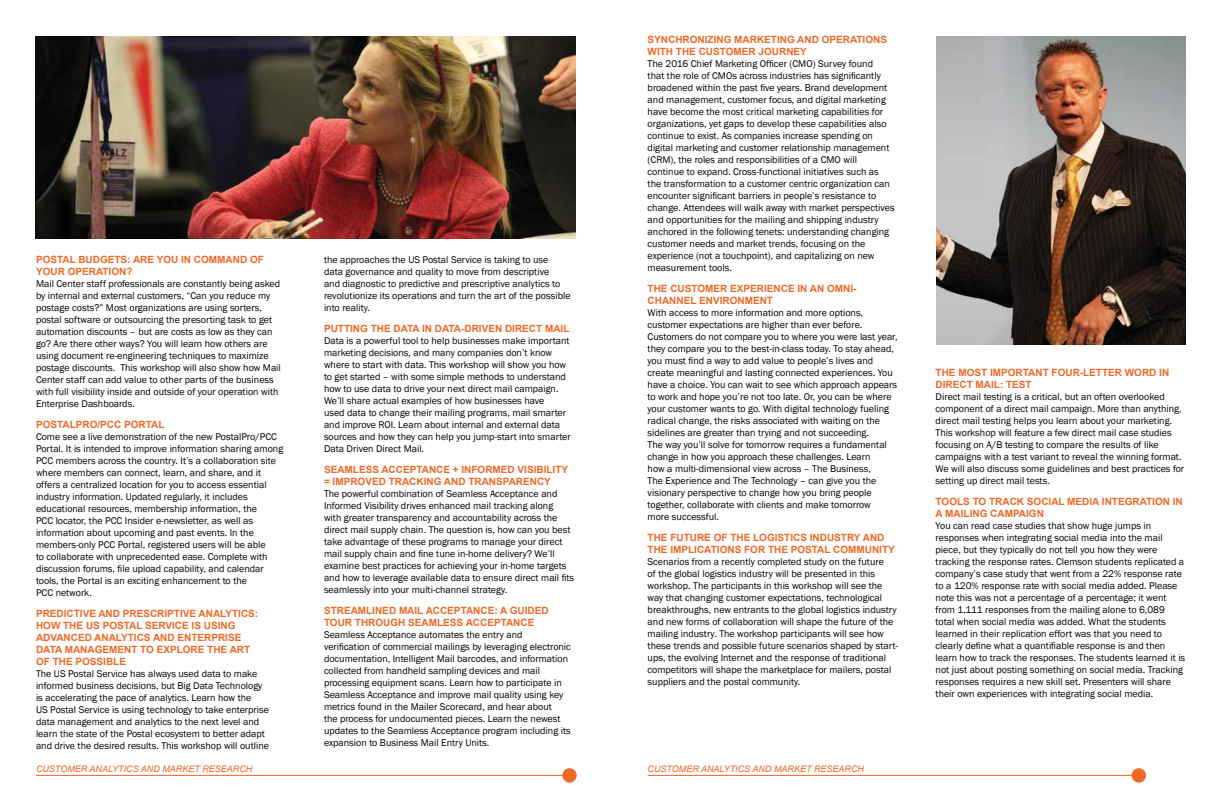
<style>
.page{position:relative;width:1224px;height:792px;background:#fff}
.page>*{position:absolute;margin:0;border:0;box-sizing:border-box;transform-origin:0 0}
.t1{font:10px/12px "Franklin Gothic";color:#000}
.t2{font:700 10px/12px "Arial";color:#ef6927}
.t3{font:italic 9px "Arial";color:#ef6927}
</style>
<div class="page">
<hr style="left:36px;top:775px;width:534px;height:1px;background:#ef6927">
<div style="left:562px;top:768px;width:15px;height:15px;background:#ef6927;border-radius:50%"></div>
<hr style="left:648px;top:775px;width:491px;height:1px;background:#ef6927">
<div style="left:1132px;top:768px;width:14px;height:15px;background:#ef6927;border-radius:50%"></div>
<img style="left:36px;top:36px;width:540px;height:202px">
<img style="left:936px;top:36px;width:250px;height:309px">
<p class="t2" style="left:36px;top:254px;width:229px">POSTAL BUDGETS: ARE YOU IN COMMAND OF<br>YOUR OPERATION?</p>
<p class="t1" style="left:36px;top:278px;width:246px">Mail Center staff professionals are constantly being asked by internal and external customers, “Can you reduce my postage costs?” Most organizations are using sorters, postal software or outsourcing the presorting task to get automation discounts – but are costs as low as they can go? Are there other ways? You will learn how others are using document re-engineering techniques to maximize postage discounts. This workshop will also show how Mail Center staff can add value to other parts of the business with full visibility inside and outside of your operation with Enterprise Dashboards.</p>
<p class="t2" style="left:36px;top:419px;width:130px">POSTALPRO/PCC PORTAL</p>
<p class="t1" style="left:36px;top:431px;width:249px">Come see a live demonstration of the new PostalPro/PCC Portal. It is intended to improve information sharing among PCC members across the country. It’s a collaboration site where members can connect, learn, and share, and it offers a centralized location for you to access essential industry information. Updated regularly, it includes educational resources, membership information, the<br>PCC locator, the PCC Insider e-newsletter, as well as information about upcoming and past events. In the members-only PCC Portal, registered users will be able<br>to collaborate with unprecedented ease. Complete with discussion forums, file upload capability, and calendar tools, the Portal is an exciting enhancement to the<br>PCC network.</p>
<p class="t2" style="left:36px;top:608px;width:224px">PREDICTIVE AND PRESCRIPTIVE ANALYTICS:<br>HOW THE US POSTAL SERVICE IS USING<br>ADVANCED ANALYTICS AND ENTERPRISE<br>DATA MANAGEMENT TO EXPLORE THE ART<br>OF THE POSSIBLE</p>
<p class="t1" style="left:36px;top:668px;width:235px">The US Postal Service has always used data to make informed business decisions, but Big Data Technology is accelerating the pace of analytics. Learn how the<br>US Postal Service is using technology to take enterprise data management and analytics to the next level and learn the state of the Postal ecosystem to better adapt and drive the desired results. This workshop will outline</p>
<p class="t1" style="left:324px;top:253px;width:248px">the approaches the US Postal Service is taking to use<br>data governance and quality to move from descriptive<br>and diagnostic to predictive and prescriptive analytics to revolutionize its operations and turn the art of the possible into reality.</p>
<p class="t2" style="left:324px;top:322px;width:247px">PUTTING THE DATA IN DATA-DRIVEN DIRECT MAIL</p>
<p class="t1" style="left:324px;top:334px;width:248px">Data is a powerful tool to help businesses make important marketing decisions, and many companies don’t know where to start with data. This workshop will show you how to get started – with some simple methods to understand how to use data to drive your next direct mail campaign.<br>We’ll share actual examples of how businesses have<br>used data to change their mailing programs, mail smarter and improve ROI. Learn about internal and external data sources and how they can help you jump-start into smarter Data Driven Direct Mail.</p>
<p class="t2" style="left:324px;top:463px;width:246px">SEAMLESS ACCEPTANCE + INFORMED VISIBILITY = IMPROVED TRACKING AND TRANSPARENCY</p>
<p class="t1" style="left:324px;top:487px;width:252px">The powerful combination of Seamless Acceptance and Informed Visibility drives enhanced mail tracking along<br>with greater transparency and accountability across the direct mail supply chain. The question is, how can you best take advantage of these programs to manage your direct mail supply chain and fine tune in-home delivery? We’ll examine best practices for achieving your in-home targets and how to leverage available data to ensure direct mail fits seamlessly into your multi-channel strategy.</p>
<p class="t2" style="left:324px;top:604px;width:226px">STREAMLINED MAIL ACCEPTANCE: A GUIDED<br>TOUR THROUGH SEAMLESS ACCEPTANCE</p>
<p class="t1" style="left:324px;top:628px;width:248px">Seamless Acceptance automates the entry and verification of commercial mailings by leveraging electronic documentation, Intelligent Mail barcodes, and information collected from handheld sampling devices and mail processing equipment scans. Learn how to participate in Seamless Acceptance and improve mail quality using key metrics found in the Mailer Scorecard, and hear about<br>the process for undocumented pieces. Learn the newest updates to the Seamless Acceptance program including its expansion to Business Mail Entry Units.</p>
<p class="t2" style="left:648px;top:34px;width:241px">SYNCHRONIZING MARKETING AND OPERATIONS<br>WITH THE CUSTOMER JOURNEY</p>
<p class="t1" style="left:648px;top:58px;width:249px">The 2016 Chief Marketing Officer (CMO) Survey found<br>that the role of CMOs across industries has significantly broadened within the past five years. Brand development and management, customer focus, and digital marketing have become the most critical marketing capabilities for organizations, yet gaps to develop these capabilities also continue to exist. As companies increase spending on digital marketing and customer relationship management (CRM), the roles and responsibilities of a CMO will continue to expand. Cross-functional initiatives such as the transformation to a customer centric organization can encounter significant barriers in people’s resistance to change. Attendees will walk away with market perspectives and opportunities for the mailing and shipping industry anchored in the following tenets: understanding changing customer needs and market trends, focusing on the experience (not a touchpoint), and capitalizing on new measurement tools.</p>
<p class="t2" style="left:648px;top:283px;width:210px">THE CUSTOMER EXPERIENCE IN AN OMNI-<br>CHANNEL ENVIRONMENT</p>
<p class="t1" style="left:648px;top:307px;width:251px">With access to more information and more options, customer expectations are higher than ever before.<br>Customers do not compare you to where you were last year, they compare you to the best-in-class today. To stay ahead, you must find a way to add value to people’s lives and create meaningful and lasting connected experiences. You have a choice. You can wait to see which approach appears to work and hope you’re not too late. Or, you can be where your customer wants to go. With digital technology fueling radical change, the risks associated with waiting on the sidelines are greater than trying and not succeeding.<br>The way you’ll solve for tomorrow requires a fundamental change in how you approach these challenges. Learn<br>how a multi-dimensional view across – The Business,<br>The Experience and The Technology – can give you the visionary perspective to change how you bring people together, collaborate with clients and make tomorrow<br>more successful.</p>
<p class="t2" style="left:648px;top:532px;width:249px">THE FUTURE OF THE LOGISTICS INDUSTRY AND<br>THE IMPLICATIONS FOR THE POSTAL COMMUNITY</p>
<p class="t1" style="left:648px;top:556px;width:252px">Scenarios from a recently completed study on the future<br>of the global logistics industry will be presented in this workshop. The participants in this workshop will see the way that changing customer expectations, technological breakthroughs, new entrants to the global logistics industry and new forms of collaboration will shape the future of the mailing industry. The workshop participants will see how these trends and possible future scenarios shaped by start&shy;ups, the evolving Internet and the response of traditional competitors will shape the marketplace for mailers, postal suppliers and the postal community.</p>
<p class="t3" style="left:36px;top:763px;width:218px">CUSTOMER ANALYTICS AND MARKET RESEARCH</p>
<p class="t3" style="left:648px;top:763px;width:218px">CUSTOMER ANALYTICS AND MARKET RESEARCH</p>
<p class="t2" style="left:936px;top:367px;width:235px">THE MOST IMPORTANT FOUR-LETTER WORD IN<br>DIRECT MAIL: TEST</p>
<p class="t1" style="left:936px;top:391px;width:250px">Direct mail testing is a critical, but an often overlooked component of a direct mail campaign. More than anything, direct mail testing helps you learn about your marketing.<br>This workshop will feature a few direct mail case studies focusing on A/B testing to compare the results of like campaigns with a test variant to reveal the winning format.<br>We will also discuss some guidelines and best practices for setting up direct mail tests.</p>
<p class="t2" style="left:936px;top:496px;width:249px">TOOLS TO TRACK SOCIAL MEDIA INTEGRATION IN<br>A MAILING CAMPAIGN</p>
<p class="t1" style="left:936px;top:520px;width:251px">You can read case studies that show huge jumps in responses when integrating social media into the mail piece, but they typically do not tell you how they were tracking the response rates. Clemson students replicated a company’s case study that went from a 22% response rate to a 120% response rate with social media added. Please note this was not a percentage of a percentage; it went from 1,111 responses from the mailing alone to 6,089 total when social media was added. What the students learned in their replication effort was that you need to clearly define what a quantifiable response is and then learn how to track the responses. The students learned it is not just about posting something on social media. Tracking responses requires a new skill set. Presenters will share their own experiences with integrating social media.</p>
</div>
